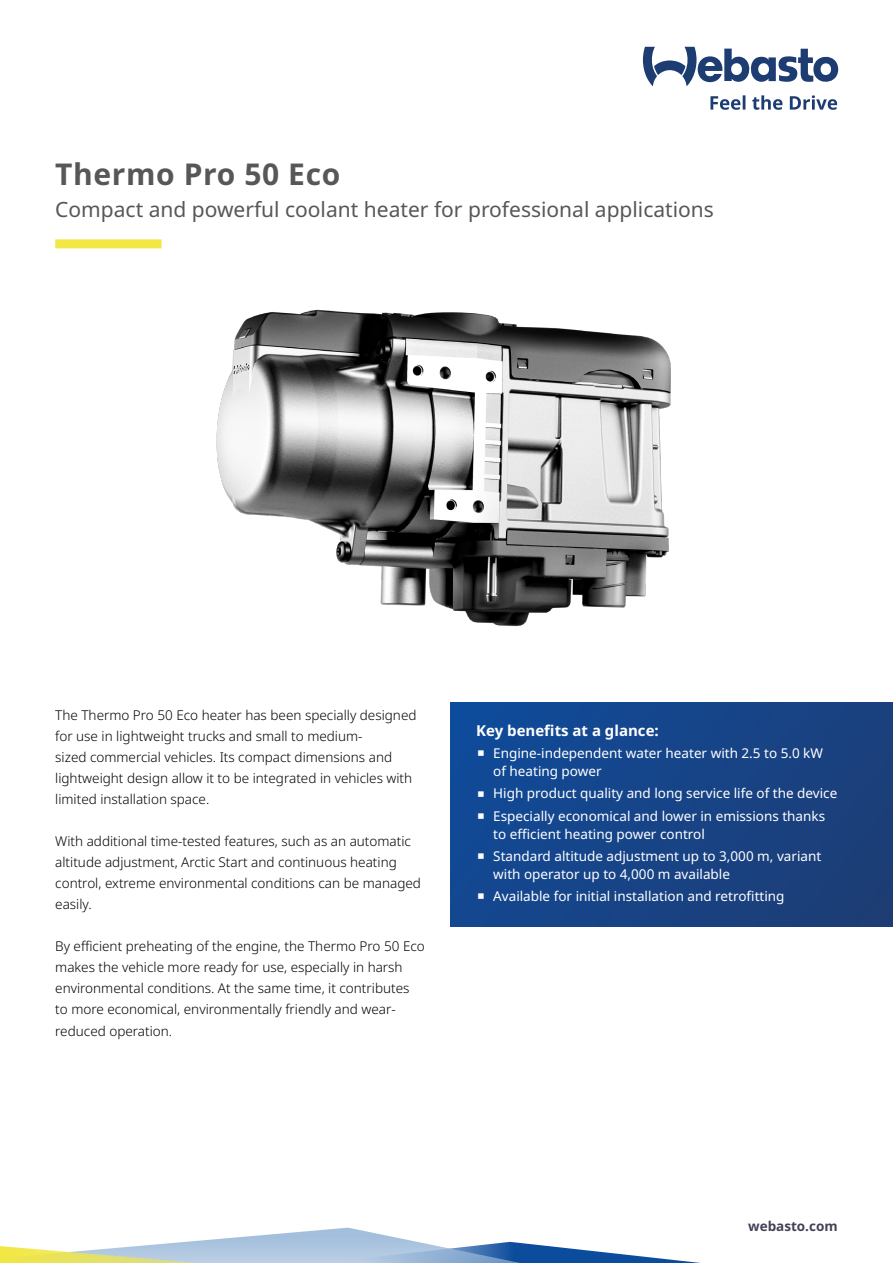
<style>
.page{position:relative;width:893px;height:1263px;background:#fff}
.page>*{position:absolute;margin:0;border:0;box-sizing:border-box;transform-origin:0 0}
.t1{font:700 30px "Noto Sans";letter-spacing:.02em;color:#575756}
.t2{font:21px "Noto Sans";color:#575756}
.t3{font:700 15px "Noto Sans";color:#fff}
.t4{font:300 13.5px/21px "Noto Sans";color:#000}
.t5{font:13.5px/22.2px "Noto Sans";color:#fff}
.t6{font:700 13.5px "Noto Sans";color:#444257}
</style>
<div class="page">
<img style="left:216px;top:309px;width:455px;height:317px">
<svg style="left:643px;top:47px;width:196px;height:39px"></svg>
<svg style="left:710px;top:95px;width:127px;height:15px"></svg>
<svg style="left:0;top:1227px;width:701px;height:36px"></svg>
<div style="left:55px;top:239px;width:107px;height:9px;background:#f2e744"></div>
<div style="left:451px;top:703px;width:442px;height:224px;background:linear-gradient(to right,#114a96,#1c3e78)"></div>
<svg style="left:478px;top:750px;width:6px;height:6px"></svg>
<svg style="left:478px;top:791px;width:6px;height:5px"></svg>
<svg style="left:478px;top:813px;width:6px;height:5px"></svg>
<svg style="left:478px;top:853px;width:6px;height:6px"></svg>
<svg style="left:478px;top:893px;width:6px;height:6px"></svg>
<h1 class="t1" style="left:55px;top:157px;width:287px">Thermo Pro 50 Eco</h1>
<h2 class="t2" style="left:55px;top:197px;width:660px">Compact and powerful coolant heater for professional applications</h2>
<p class="t4" style="left:55px;top:705px;width:363px">The Thermo Pro 50 Eco heater has been specially designed for use in lightweight trucks and small to medium-<br>sized commercial vehicles. Its compact dimensions and lightweight design allow it to be integrated in vehicles with limited installation space.</p>
<p class="t4" style="left:55px;top:831px;width:367px">With additional time-tested features, such as an automatic altitude adjustment, Arctic Start and continuous heating control, extreme environmental conditions can be managed easily.</p>
<p class="t4" style="left:55px;top:936px;width:371px">By efficient preheating of the engine, the Thermo Pro 50 Eco makes the vehicle more ready for use, especially in harsh environmental conditions. At the same time, it contributes to more economical, environmentally friendly and wear&shy;reduced operation.</p>
<p class="t3" style="left:476px;top:722px;width:184px">Key benefits at a glance:</p>
<p class="t5" style="left:493px;top:744px;width:331px;line-height:18px">Engine-independent water heater with 2.5 to 5.0 kW of heating power</p>
<p class="t5" style="left:493px;top:783px;width:345px">High product quality and long service life of the device<br>Especially economical and lower in emissions thanks</p>
<p class="t5" style="left:493px;top:823px;width:330px">to efficient heating power control<br>Standard altitude adjustment up to 3,000 m, variant</p>
<p class="t5" style="left:493px;top:863px;width:293px">with operator up to 4,000 m available<br>Available for initial installation and retrofitting</p>
<p class="t6" style="left:748px;top:1218px;width:91px">webasto.com</p>
</div>
